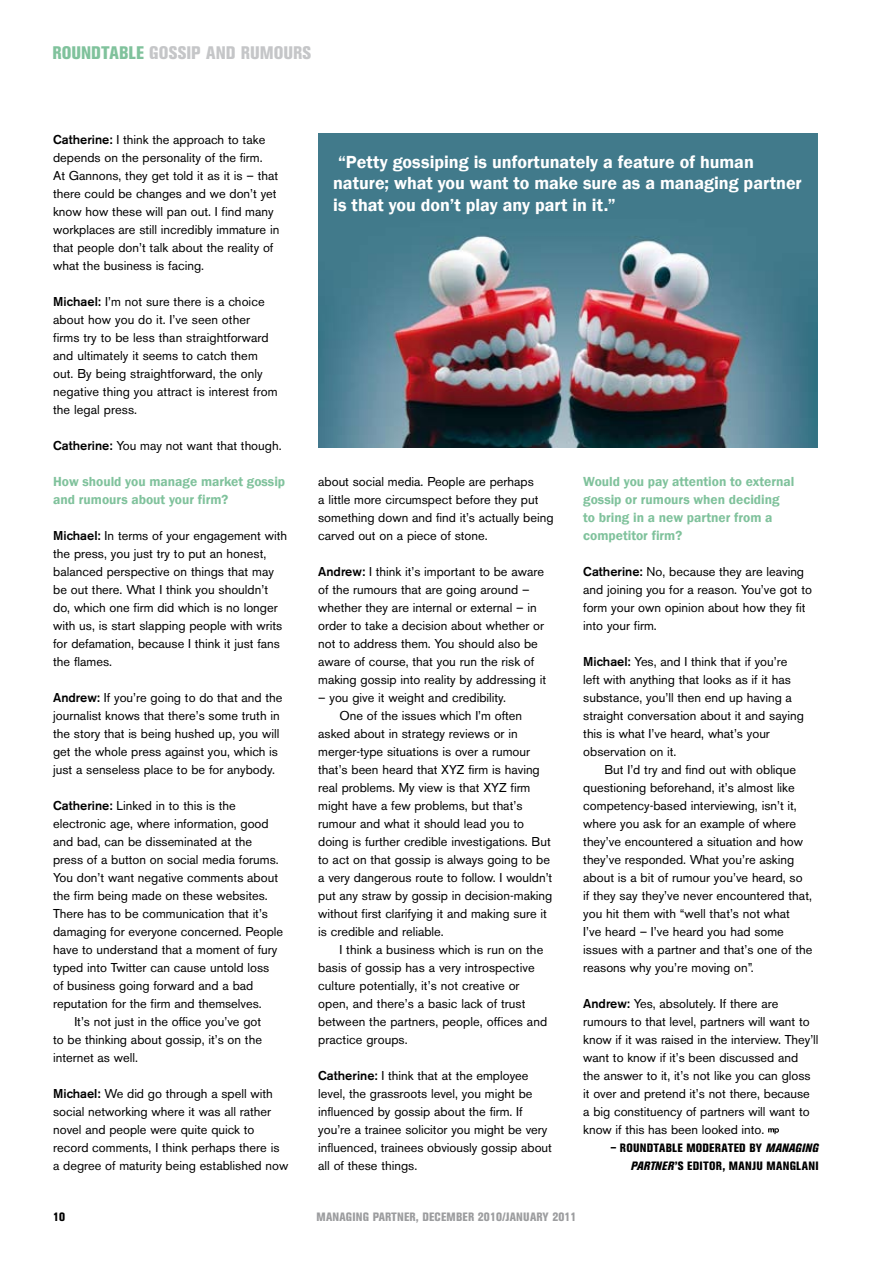
<style>
.page{position:relative;width:893px;height:1263px;background:#fff}
.page>*{position:absolute;margin:0;border:0;box-sizing:border-box;transform-origin:0 0}
.t1{font:600 18px/21.6px "Franklin Gothic";color:#fff}
.t2{font:800 condensed 18px "Akzidenz Grotesk BE";color:#c5c6c8}
.t3{font:600 13.5px/18px "Franklin Gothic";color:#80c29c}
.t4{font:12.75px/18px "Akzidenz Grotesk BE";color:#000}
.t5{font:800 condensed 12px/18px "Akzidenz Grotesk BE";letter-spacing:.02em;color:#000;text-align:right}
.t6{font:800 condensed 12px "Akzidenz Grotesk BE";letter-spacing:.02em;color:#9c9d9f}
.s1{color:#80c29c}
.s2{font-weight:500}
.s3{font-style:italic}
</style>
<div class="page">
<img style="left:318px;top:134px;width:500px;height:313px">
<svg style="left:768px;top:1128px;width:11px;height:6px"></svg>
<h1 class="t2" style="left:52px;top:42px;width:260px"><span class="s1">ROUNDTABLE</span> GOSSIP AND RUMOURS</h1>
<p class="t4" style="left:53px;top:131px;width:228px"><span class="s2">Catherine:</span> I think the approach to take depends on the personality of the firm.<br>At Gannons, they get told it as it is – that there could be changes and we don’t yet know how these will pan out. I find many workplaces are still incredibly immature in that people don’t talk about the reality of what the business is facing.</p>
<p class="t4" style="left:53px;top:293px;width:226px"><span class="s2">Michael:</span> I’m not sure there is a choice about how you do it. I’ve seen other firms try to be less than straightforward and ultimately it seems to catch them out. By being straightforward, the only negative thing you attract is interest from the legal press.</p>
<p class="t4" style="left:53px;top:437px;width:230px"><span class="s2">Catherine:</span> You may not want that though.</p>
<p class="t3" style="left:53px;top:473px;width:234px">How should you manage market gossip and rumours about your firm?</p>
<p class="t4" style="left:53px;top:527px;width:235px"><span class="s2">Michael:</span> In terms of your engagement with the press, you just try to put an honest, balanced perspective on things that may be out there. What I think you shouldn’t do, which one firm did which is no longer with us, is start slapping people with writs for defamation, because I think it just fans the flames.</p>
<p class="t4" style="left:53px;top:689px;width:231px"><span class="s2">Andrew:</span> If you’re going to do that and the journalist knows that there’s some truth in the story that is being hushed up, you will get the whole press against you, which is just a senseless place to be for anybody.</p>
<p class="t4" style="left:53px;top:797px;width:184px"><span class="s2">Catherine:</span> Linked in to this is the</p>
<p class="t4" style="left:53px;top:815px;width:217px">electronic age, where information, good</p>
<p class="t4" style="left:53px;top:833px;width:200px">and bad, can be disseminated at the</p>
<p class="t4" style="left:53px;top:851px;width:227px">press of a button on social media forums.</p>
<p class="t4" style="left:53px;top:869px;width:226px">You don’t want negative comments about</p>
<p class="t4" style="left:53px;top:887px;width:216px">the firm being made on these websites.</p>
<p class="t4" style="left:53px;top:905px;width:216px">There has to be communication that it’s</p>
<p class="t4" style="left:53px;top:923px;width:232px">damaging for everyone concerned. People</p>
<p class="t4" style="left:53px;top:941px;width:226px">have to understand that a moment of fury</p>
<p class="t4" style="left:53px;top:959px;width:218px">typed into Twitter can cause untold loss</p>
<p class="t4" style="left:53px;top:977px;width:202px">of business going forward and a bad</p>
<p class="t4" style="left:53px;top:995px;width:210px">reputation for the firm and themselves.</p>
<p class="t4" style="left:74px;top:1013px;width:188px">It’s not just in the office you’ve got</p>
<p class="t4" style="left:53px;top:1031px;width:210px">to be thinking about gossip, it’s on the</p>
<p class="t4" style="left:53px;top:1049px;width:86px">internet as well.</p>
<p class="t4" style="left:53px;top:1085px;width:237px"><span class="s2">Michael:</span> We did go through a spell with social networking where it was all rather novel and people were quite quick to record comments, I think perhaps there is a degree of maturity being established now</p>
<p class="t5" style="left:53px;top:1208px;width:13px">10</p>
<h1 class="t1" style="left:333px;top:151px;width:470px">“Petty gossiping is unfortunately a feature of human nature; what you want to make sure as a managing partner is that you don’t play any part in it.”</h1>
<p class="t4" style="left:318px;top:473px;width:237px">about social media. People are perhaps<br>a little more circumspect before they put something down and find it’s actually being carved out on a piece of stone.</p>
<p class="t4" style="left:318px;top:563px;width:230px"><span class="s2">Andrew:</span> I think it’s important to be aware of the rumours that are going around – whether they are internal or external – in order to take a decision about whether or not to address them. You should also be aware of course, that you run the risk of making gossip into reality by addressing it</p>
<p class="t4" style="left:318px;top:689px;width:189px">– you give it weight and credibility.</p>
<p class="t4" style="left:339px;top:707px;width:184px">One of the issues which I’m often</p>
<p class="t4" style="left:318px;top:725px;width:201px">asked about in strategy reviews or in</p>
<p class="t4" style="left:318px;top:743px;width:213px">merger-type situations is over a rumour</p>
<p class="t4" style="left:318px;top:761px;width:223px">that’s been heard that XYZ firm is having</p>
<p class="t4" style="left:318px;top:779px;width:214px">real problems. My view is that XYZ firm</p>
<p class="t4" style="left:318px;top:797px;width:206px">might have a few problems, but that’s</p>
<p class="t4" style="left:318px;top:815px;width:207px">rumour and what it should lead you to</p>
<p class="t4" style="left:318px;top:833px;width:234px">doing is further credible investigations. But</p>
<p class="t4" style="left:318px;top:851px;width:233px">to act on that gossip is always going to be</p>
<p class="t4" style="left:318px;top:869px;width:236px">a very dangerous route to follow. I wouldn’t</p>
<p class="t4" style="left:318px;top:887px;width:236px">put any straw by gossip in decision-making</p>
<p class="t4" style="left:318px;top:905px;width:230px">without first clarifying it and making sure it</p>
<p class="t4" style="left:318px;top:923px;width:127px">is credible and reliable.</p>
<p class="t4" style="left:339px;top:941px;width:205px">I think a business which is run on the</p>
<p class="t4" style="left:318px;top:959px;width:218px">basis of gossip has a very introspective</p>
<p class="t4" style="left:318px;top:977px;width:203px">culture potentially, it’s not creative or</p>
<p class="t4" style="left:318px;top:995px;width:209px">open, and there’s a basic lack of trust</p>
<p class="t4" style="left:318px;top:1013px;width:231px">between the partners, people, offices and</p>
<p class="t4" style="left:318px;top:1031px;width:91px">practice groups.</p>
<p class="t4" style="left:318px;top:1067px;width:235px"><span class="s2">Catherine:</span> I think that at the employee level, the grassroots level, you might be influenced by gossip about the firm. If you’re a trainee solicitor you might be very influenced, trainees obviously gossip about all of these things.</p>
<p class="t3" style="left:583px;top:473px;width:213px">Would you pay attention to external gossip or rumours when deciding to bring in a new partner from a competitor firm?</p>
<p class="t4" style="left:583px;top:563px;width:230px"><span class="s2">Catherine:</span> No, because they are leaving and joining you for a reason. You’ve got to form your own opinion about how they fit into your firm.</p>
<p class="t4" style="left:583px;top:653px;width:222px"><span class="s2">Michael:</span> Yes, and I think that if you’re left with anything that looks as if it has substance, you’ll then end up having a straight conversation about it and saying this is what I’ve heard, what’s your observation on it.</p>
<p class="t4" style="left:583px;top:761px;width:231px;text-indent:21px">But I’d try and find out with oblique questioning beforehand, it’s almost like competency-based interviewing, isn’t it, where you ask for an example of where they’ve encountered a situation and how they’ve responded. What you’re asking about is a bit of rumour you’ve heard, so<br>if they say they’ve never encountered that, you hit them with “well that’s not what<br>I’ve heard – I’ve heard you had some issues with a partner and that’s one of the reasons why you’re moving on”.</p>
<p class="t4" style="left:583px;top:995px;width:237px"><span class="s2">Andrew:</span> Yes, absolutely. If there are rumours to that level, partners will want to know if it was raised in the interview. They’ll want to know if it’s been discussed and<br>the answer to it, it’s not like you can gloss it over and pretend it’s not there, because a big constituency of partners will want to know if this has been looked into.</p>
<p class="t5" style="left:610px;top:1139px;width:210px">– ROUNDTABLE MODERATED BY <span class="s3">MANAGING<br>PARTNER</span>’S EDITOR, MANJU MANGLANI</p>
<p class="t6" style="left:316px;top:1210px;width:261px">MANAGING PARTNER, DECEMBER 2010/JANUARY 2011</p>
</div>
